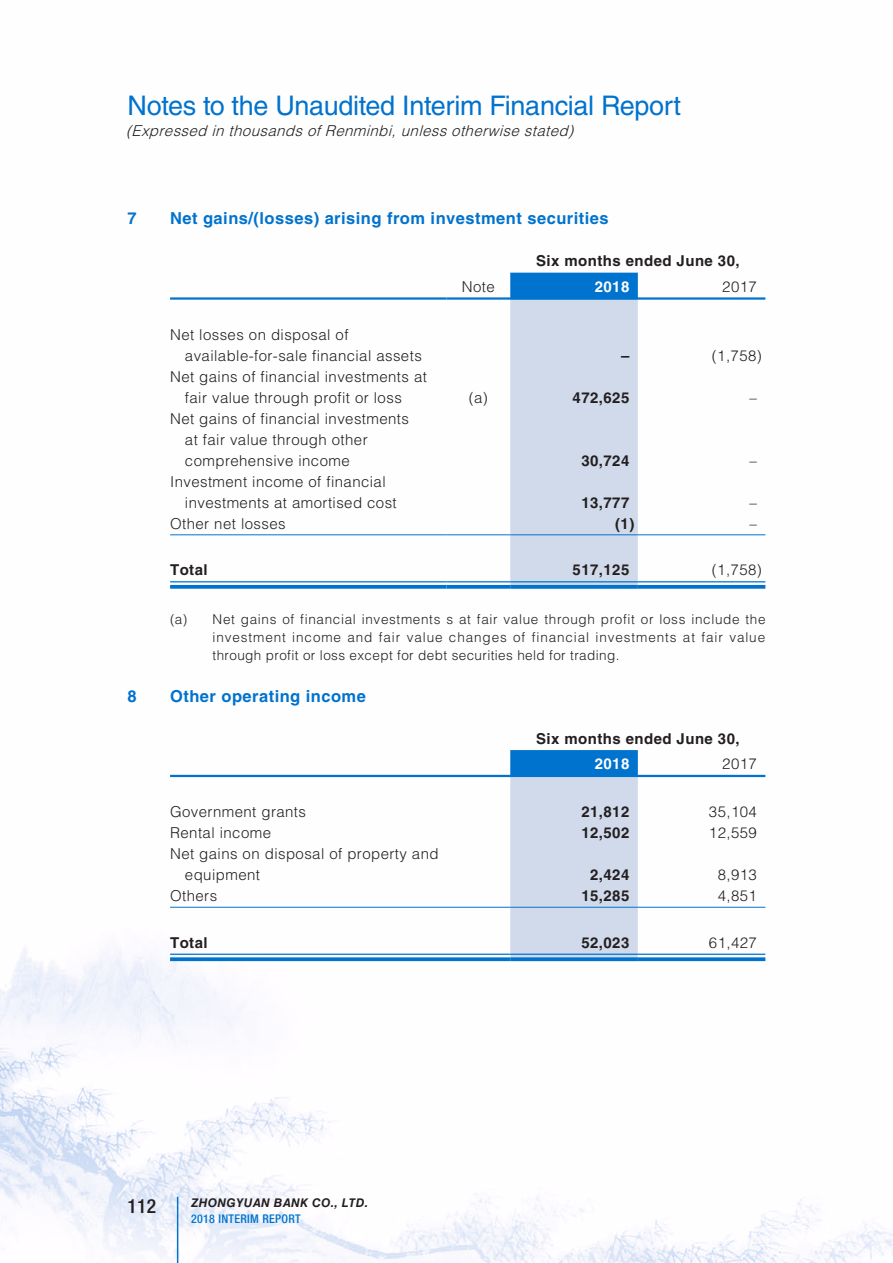
<style>
.page{position:relative;width:893px;height:1263px;background:#fff}
.page>*{position:absolute;margin:0;border:0;box-sizing:border-box;transform-origin:0 0}
.t1{font:27px "Helvetica LT Std";letter-spacing:-.01em;color:#0073ce}
.t2{font:500 condensed 19.5px "Helvetica Neue LT Pro";color:#231f20}
.t3{font:700 16.5px "Helvetica LT Std";letter-spacing:.03em;color:#0073ce}
.t4{font:300 15px/21px "Helvetica LT Std";letter-spacing:.03em;color:#231f20}
.t5{font:700 15px "Helvetica LT Std";letter-spacing:.03em;color:#231f20}
.t6{font:italic 300 15px "Helvetica LT Std";color:#231f20}
.t7{font:700 15px "Helvetica LT Std";letter-spacing:.03em;color:#fff}
.t8{font:300 13.5px/18px "Helvetica LT Std";letter-spacing:.03em;color:#231f20;text-align:justify}
.t9{font:italic 700 12px "Helvetica LT Std";letter-spacing:.03em;color:#231f20}
.t10{font:500 condensed 12px "Helvetica Neue LT Pro";letter-spacing:.025em;color:#0073ce}
</style>
<div class="page">
<img style="left:0;top:272px;width:893px;height:991px">
<hr style="left:177px;top:1197px;width:1px;height:66px;background:#0073ce">
<svg style="left:510px;top:273px;width:128px;height:312px;background:#c0d1e7"></svg>
<hr style="left:170px;top:297px;width:276px;height:3px;background:#0073ce">
<hr style="left:446px;top:297px;width:64px;height:3px;background:#0073ce">
<hr style="left:510px;top:297px;width:128px;height:3px;background:#0073ce">
<hr style="left:638px;top:297px;width:127px;height:3px;background:#0073ce">
<hr style="left:170px;top:534px;width:276px;height:1px;background:#0073ce">
<hr style="left:446px;top:534px;width:64px;height:1px;background:#0073ce">
<hr style="left:510px;top:534px;width:128px;height:1px;background:#0073ce">
<hr style="left:638px;top:534px;width:127px;height:1px;background:#0073ce">
<hr style="left:170px;top:581px;width:276px;height:1px;background:#0073ce">
<svg style="left:170px;top:585px;width:276px;height:4px"></svg>
<hr style="left:446px;top:581px;width:64px;height:1px;background:#0073ce">
<svg style="left:446px;top:585px;width:64px;height:4px"></svg>
<hr style="left:510px;top:581px;width:128px;height:1px;background:#0073ce">
<svg style="left:510px;top:585px;width:128px;height:4px"></svg>
<hr style="left:638px;top:581px;width:127px;height:1px;background:#0073ce">
<svg style="left:638px;top:585px;width:127px;height:4px"></svg>
<svg style="left:510px;top:750px;width:128px;height:207px;background:#b7cde6"></svg>
<hr style="left:170px;top:775px;width:340px;height:2px;background:#0073ce">
<hr style="left:510px;top:775px;width:128px;height:2px;background:#0073ce">
<hr style="left:638px;top:775px;width:127px;height:2px;background:#0073ce">
<hr style="left:170px;top:907px;width:340px;height:1px;background:#0073ce">
<hr style="left:510px;top:907px;width:128px;height:1px;background:#0073ce">
<hr style="left:638px;top:907px;width:127px;height:1px;background:#0073ce">
<hr style="left:170px;top:953px;width:340px;height:2px;background:#0073ce">
<svg style="left:170px;top:957px;width:340px;height:4px"></svg>
<hr style="left:510px;top:953px;width:128px;height:2px;background:#0073ce">
<svg style="left:510px;top:957px;width:128px;height:4px"></svg>
<hr style="left:638px;top:953px;width:127px;height:2px;background:#0073ce">
<svg style="left:638px;top:957px;width:127px;height:4px"></svg>
<h1 class="t1" style="left:128px;top:89px;width:555px">Notes to the Unaudited Interim Financial Report</h1>
<p class="t6" style="left:126px;top:121px;width:453px">(Expressed in thousandsofRenminbi,unlessotherwise stated)</p>
<p class="t3" style="left:128px;top:209px;width:11px">7</p>
<p class="t3" style="left:170px;top:209px;width:440px">Net gains/(losses) arising from investment securities</p>
<p class="t5" style="left:536px;top:252px;width:205px">Six months ended June 30,</p>
<p class="t4" style="left:462px;top:276px;width:34px">Note</p>
<p class="t7" style="left:595px;top:277px;width:36px">2018</p>
<p class="t4" style="left:722px;top:276px;width:36px">2017</p>
<p class="t4" style="left:185px;top:324px;width:238px;text-indent:-15px">Net losses on disposal of available-for-sale financial assets</p>
<p class="t5" style="left:621px;top:346px;width:10px">–</p>
<p class="t4" style="left:712px;top:345px;width:52px">(1,758)</p>
<p class="t4" style="left:185px;top:366px;width:244px;text-indent:-15px">Net gains of financial investments at fair value through profit or loss</p>
<p class="t4" style="left:185px;top:408px;width:226px;text-indent:-15px">Net gains of financial investments at fair value through other comprehensive income</p>
<p class="t4" style="left:185px;top:471px;width:213px;text-indent:-15px">Investment income of financial investments at amortised cost</p>
<p class="t4" style="left:469px;top:387px;width:21px">(a)</p>
<p class="t5" style="left:573px;top:388px;width:58px">472,625</p>
<p class="t4" style="left:749px;top:387px;width:9px">–</p>
<p class="t5" style="left:581px;top:451px;width:49px">30,724</p>
<p class="t4" style="left:749px;top:450px;width:9px">–</p>
<p class="t5" style="left:581px;top:493px;width:49px">13,777</p>
<p class="t4" style="left:749px;top:492px;width:9px">–</p>
<p class="t4" style="left:170px;top:513px;width:117px">Other net losses</p>
<p class="t5" style="left:615px;top:514px;width:21px">(1)</p>
<p class="t4" style="left:749px;top:513px;width:9px">–</p>
<p class="t5" style="left:170px;top:561px;width:39px">Total</p>
<p class="t5" style="left:573px;top:561px;width:58px">517,125</p>
<p class="t4" style="left:712px;top:559px;width:52px">(1,758)</p>
<p class="t8" style="left:213px;top:610px;width:554px;text-indent:-43px">(a) Net gains of financial investments s at fair value through profit or loss include the investment income and fair value changes of financial investments at fair value through profit or loss except for debt securities held for trading.</p>
<p class="t3" style="left:128px;top:686px;width:11px">8</p>
<p class="t3" style="left:170px;top:686px;width:197px">Other operating income</p>
<p class="t5" style="left:536px;top:729px;width:205px">Six months ended June 30,</p>
<p class="t7" style="left:595px;top:755px;width:36px">2018</p>
<p class="t4" style="left:722px;top:753px;width:36px">2017</p>
<p class="t4" style="left:170px;top:801px;width:137px">Government grants</p>
<p class="t5" style="left:581px;top:803px;width:49px">21,812</p>
<p class="t4" style="left:709px;top:801px;width:49px">35,104</p>
<p class="t4" style="left:170px;top:822px;width:102px">Rental income</p>
<p class="t5" style="left:581px;top:824px;width:49px">12,502</p>
<p class="t4" style="left:709px;top:822px;width:49px">12,559</p>
<p class="t4" style="left:185px;top:843px;width:255px;text-indent:-15px">Net gains on disposal of property and equipment</p>
<p class="t5" style="left:590px;top:866px;width:41px">2,424</p>
<p class="t4" style="left:718px;top:864px;width:41px">8,913</p>
<p class="t4" style="left:170px;top:885px;width:49px">Others</p>
<p class="t5" style="left:581px;top:887px;width:49px">15,285</p>
<p class="t4" style="left:718px;top:885px;width:41px">4,851</p>
<p class="t5" style="left:170px;top:933px;width:39px">Total</p>
<p class="t5" style="left:581px;top:933px;width:49px">52,023</p>
<p class="t4" style="left:709px;top:932px;width:49px">61,427</p>
<h2 class="t2" style="left:128px;top:1194px;width:30px">112</h2>
<p class="t9" style="left:191px;top:1195px;width:179px">ZHONGYUAN BANK CO., LTD.</p>
<p class="t10" style="left:191px;top:1211px;width:111px">2018 INTERIM REPORT</p>
</div>
